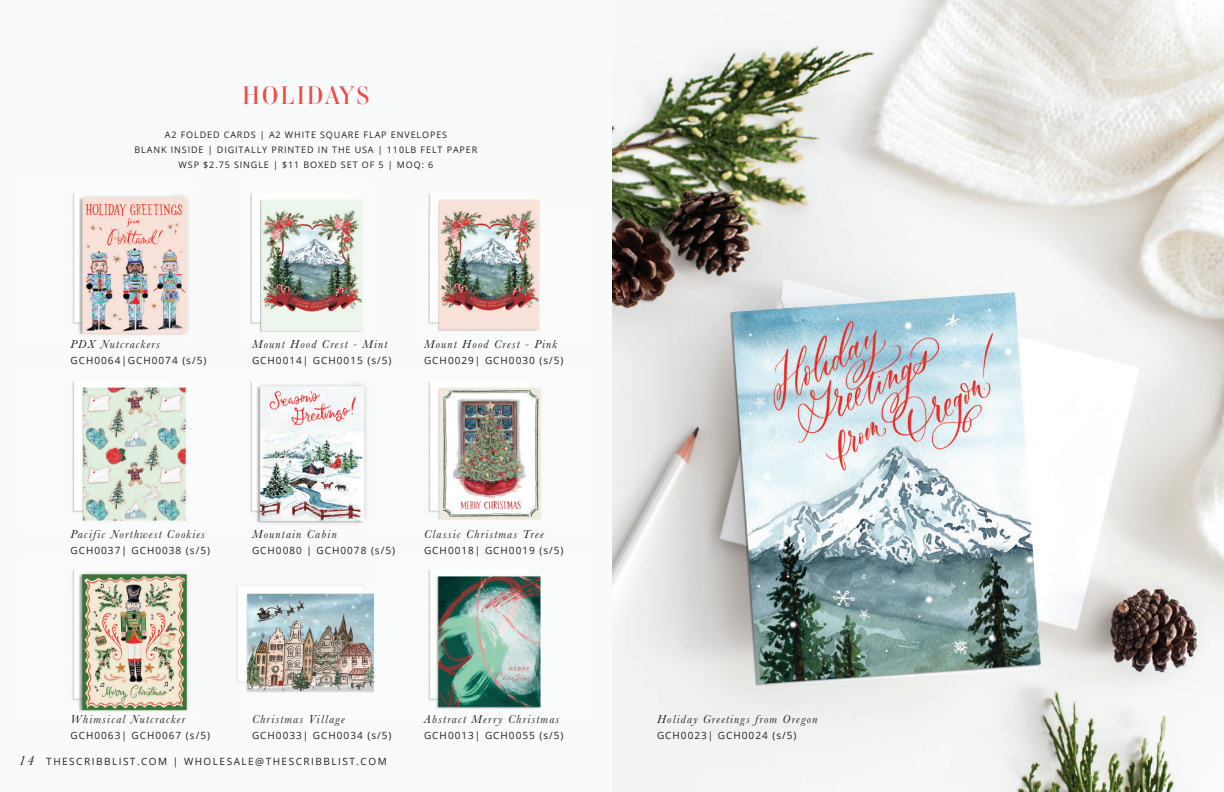
<style>
.page{position:relative;width:1224px;height:792px;background:#f9fafa}
.page>*{position:absolute;margin:0;border:0;box-sizing:border-box;transform-origin:0 0}
.t1{font:25px "Ambroise Std";letter-spacing:.1em;color:#ef4845}
.t2{font:italic 12px "Baskerville";letter-spacing:.1em;color:#231f20}
.t3{font:10px "Open Sans";letter-spacing:.1em;color:#231f20}
.t4{font:10px "Open Sans";letter-spacing:.15em;color:#231f20}
.t5{font:9px/15px "Open Sans";letter-spacing:.1em;color:#231f20;text-align:center}
.s1{font-family:"Baskerville";font-style:italic;font-size:14px}
</style>
<div class="page">
<img style="left:250px;top:193px;width:113px;height:139px">
<img style="left:428px;top:194px;width:112px;height:137px">
<img style="left:73px;top:193px;width:116px;height:142px">
<img style="left:250px;top:382px;width:116px;height:142px">
<img style="left:428px;top:382px;width:113px;height:138px">
<img style="left:72px;top:570px;width:116px;height:142px">
<img style="left:236px;top:586px;width:138px;height:106px">
<img style="left:428px;top:570px;width:113px;height:139px">
<img style="left:612px;top:0;width:612px;height:792px">
<img style="left:72px;top:382px;width:114px;height:139px">
<h1 class="t1" style="left:243px;top:80px;width:128px">HOLIDAYS</h1>
<p class="t5" style="left:135px;top:127px;width:344px">A2 FOLDED CARDS | A2 WHITE SQUARE FLAP ENVELOPES<br>BLANK INSIDE | DIGITALLY PRINTED IN THE USA | 110LB FELT PAPER<br>WSP $2.75 SINGLE | $11 BOXED SET OF 5 | MOQ: 6</p>
<p class="t2" style="left:71px;top:336px;width:91px">PDX Nutcrackers</p>
<p class="t3" style="left:71px;top:354px;width:137px">GCH0064|GCH0074 (s/5)</p>
<p class="t2" style="left:252px;top:336px;width:137px">Mount Hood Crest - Mint</p>
<p class="t3" style="left:252px;top:354px;width:141px">GCH0014| GCH0015 (s/5)</p>
<p class="t2" style="left:424px;top:336px;width:135px">Mount Hood Crest - Pink</p>
<p class="t3" style="left:424px;top:354px;width:141px">GCH0029| GCH0030 (s/5)</p>
<p class="t2" style="left:71px;top:526px;width:136px">Pacific Northwest Cookies</p>
<p class="t3" style="left:71px;top:544px;width:141px">GCH0037| GCH0038 (s/5)</p>
<p class="t2" style="left:252px;top:526px;width:86px">Mountain Cabin</p>
<p class="t3" style="left:252px;top:544px;width:145px">GCH0080 | GCH0078 (s/5)</p>
<p class="t2" style="left:424px;top:526px;width:121px">Classic Christmas Tree</p>
<p class="t3" style="left:424px;top:544px;width:141px">GCH0018| GCH0019 (s/5)</p>
<p class="t2" style="left:71px;top:712px;width:116px">Whimsical Nutcracker</p>
<p class="t3" style="left:71px;top:729px;width:141px">GCH0063| GCH0067 (s/5)</p>
<p class="t2" style="left:252px;top:712px;width:94px">Christmas Village</p>
<p class="t3" style="left:252px;top:729px;width:141px">GCH0033| GCH0034 (s/5)</p>
<p class="t4" style="left:19px;top:755px;width:370px"><span class="s1">14</span> THESCRIBBLIST.COM | WHOLESALE@THESCRIBBLIST.COM</p>
<p class="t2" style="left:424px;top:712px;width:137px">Abstract Merry Christmas</p>
<p class="t3" style="left:424px;top:729px;width:141px">GCH0013| GCH0055 (s/5)</p>
<p class="t2" style="left:657px;top:712px;width:162px">Holiday Greetings from Oregon</p>
<p class="t3" style="left:657px;top:729px;width:141px">GCH0023| GCH0024 (s/5)</p>
</div>
